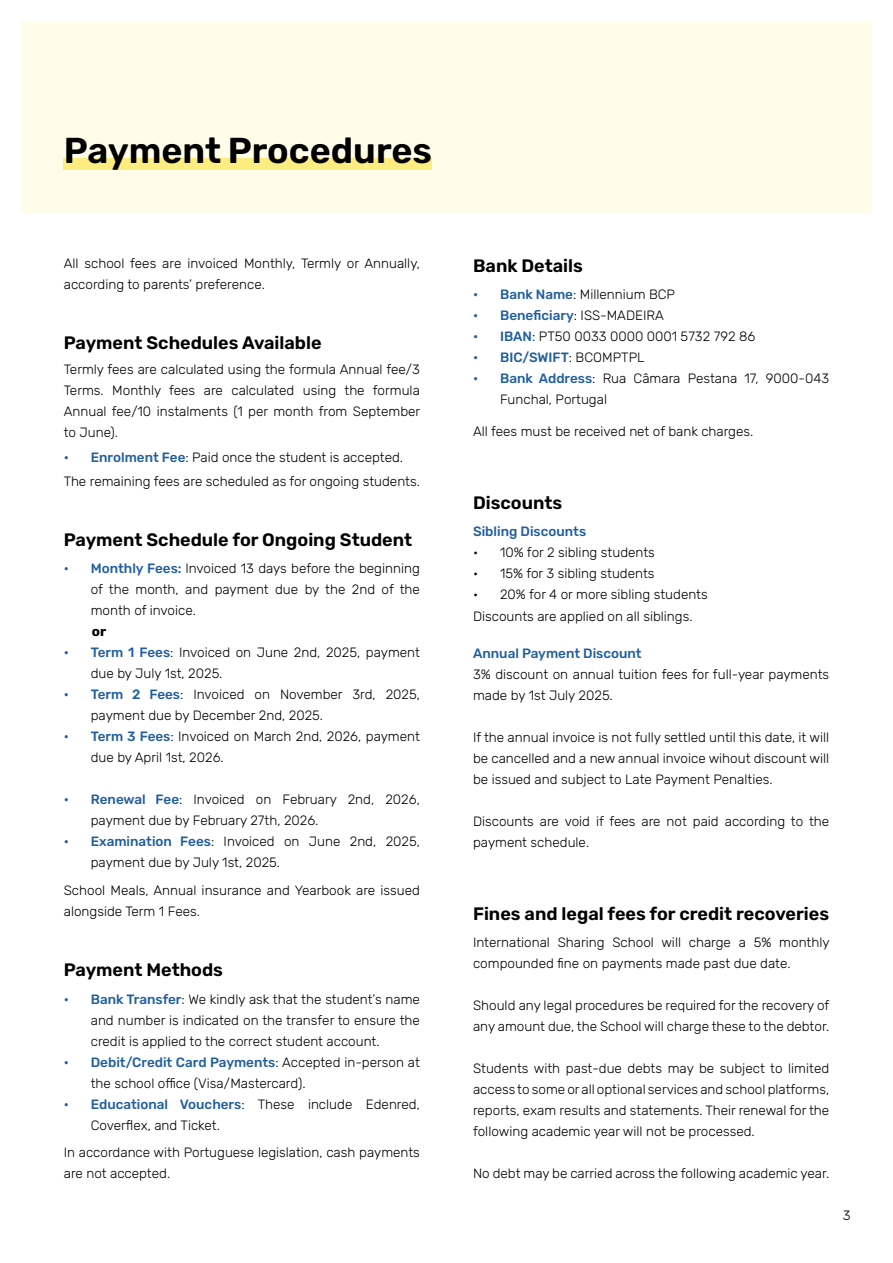
<style>
.page{position:relative;width:893px;height:1263px;background:#fff}
.page>*{position:absolute;margin:0;border:0;box-sizing:border-box;transform-origin:0 0}
.t1{font:600 36px "Rubik";color:#000}
.t2{font:600 18px "Rubik";color:#000}
.t3{font:300 13.5px/21px "Rubik";color:#000}
.t4{font:500 13.5px "Rubik";color:#205e9e}
.t5{font:700 13.5px "Rubik";color:#000}
.s1{font-weight:500;color:#205e9e}
.s2{font-weight:300;color:#000}
</style>
<div class="page">
<div style="left:21px;top:21px;width:851px;height:192px;background:#fffde9"></div>
<div style="left:64px;top:159px;width:368px;height:11px;background:#fded80"></div>
<h1 class="t1" style="left:64px;top:130px;width:370px">Payment Procedures</h1>
<p class="t3" style="left:64px;top:253px;width:358px">All school fees are invoiced Monthly, Termly or Annually, according to parents’ preference.</p>
<h2 class="t2" style="left:64px;top:333px;width:259px">Payment Schedules Available</h2>
<p class="t3" style="left:64px;top:360px;width:358px;text-align:justify">Termly fees are calculated using the formula Annual fee/3<br>Terms. Monthly fees are calculated using the formula Annual fee/10 instalments (1 per month from September to June).</p>
<p class="t3" style="left:64px;top:447px;width:341px"><span class="s1">• Enrolment Fee</span>: Paid once the student is accepted.</p>
<p class="t3" style="left:64px;top:471px;width:358px">The remaining fees are scheduled as for ongoing students.</p>
<h2 class="t2" style="left:64px;top:530px;width:350px">Payment Schedule for Ongoing Student</h2>
<p class="t3" style="left:91px;top:558px;width:331px;text-align:justify;text-indent:-27px"><span class="s1">• Monthly Fees:</span> Invoiced 13 days before the beginning of the month, and payment due by the 2nd of the month of invoice.</p>
<p class="t5" style="left:92px;top:624px;width:16px">or</p>
<p class="t3" style="left:91px;top:642px;width:331px;text-indent:-27px"><span class="s1">• Term 1 Fees</span>: Invoiced on June 2nd, 2025, payment due by July 1st, 2025.</p>
<p class="t3" style="left:91px;top:684px;width:331px;text-indent:-27px"><span class="s1">• Term 2 Fees</span>: Invoiced on November 3rd, 2025, payment due by December 2nd, 2025.</p>
<p class="t3" style="left:91px;top:726px;width:331px;text-indent:-27px"><span class="s1">• Term 3 Fees</span>: Invoiced on March 2nd, 2026, payment due by April 1st, 2026.</p>
<p class="t3" style="left:91px;top:789px;width:331px;text-indent:-27px"><span class="s1">• Renewal Fee</span>: Invoiced on February 2nd, 2026, payment due by February 27th, 2026.</p>
<p class="t3" style="left:91px;top:831px;width:331px;text-indent:-27px"><span class="s1">• Examination Fees</span>: Invoiced on June 2nd, 2025, payment due by July 1st, 2025.</p>
<p class="t3" style="left:64px;top:880px;width:358px">School Meals, Annual insurance and Yearbook are issued alongside Term 1 Fees.</p>
<h2 class="t2" style="left:64px;top:959px;width:161px">Payment Methods</h2>
<p class="t3" style="left:91px;top:989px;width:331px;text-align:justify;text-indent:-27px"><span class="s1">• Bank Transfer</span>: We kindly ask that the student’s name and number is indicated on the transfer to ensure the credit is applied to the correct student account.</p>
<p class="t3" style="left:91px;top:1052px;width:331px;text-indent:-27px"><span class="s1">• Debit/Credit Card Payments</span>: Accepted in-person at the school office (Visa/Mastercard).</p>
<p class="t3" style="left:91px;top:1094px;width:331px;text-indent:-27px"><span class="s1">• Educational Vouchers</span>: These include Edenred,<br>Coverflex, and Ticket.</p>
<p class="t3" style="left:64px;top:1142px;width:358px">In accordance with Portuguese legislation, cash payments are not accepted.</p>
<h2 class="t2" style="left:473px;top:255px;width:111px">Bank Details</h2>
<p class="t3" style="left:473px;top:284px;width:204px"><span class="s1">• Bank Name</span>: Millennium BCP</p>
<p class="t4" style="left:473px;top:308px;width:192px">• Beneficiary<span class="s2">: ISS-MADEIRA</span></p>
<p class="t3" style="left:473px;top:326px;width:284px"><span class="s1">• IBAN</span>: PT50 0033 0000 0001 5732 792 86</p>
<p class="t4" style="left:473px;top:350px;width:173px">• BIC/SWIFT<span class="s2">: BCOMPTPL</span></p>
<p class="t3" style="left:500px;top:369px;width:331px;text-indent:-27px"><span class="s1">• Bank Address</span>: Rua Câmara Pestana 17, 9000-043<br>Funchal, Portugal</p>
<p class="t3" style="left:473px;top:421px;width:282px">All fees must be received net of bank charges.</p>
<h2 class="t2" style="left:473px;top:492px;width:91px">Discounts</h2>
<p class="t4" style="left:473px;top:524px;width:115px">Sibling Discounts</p>
<p class="t3" style="left:473px;top:543px;width:183px">• 10% for 2 sibling students</p>
<p class="t3" style="left:473px;top:564px;width:183px">• 15% for 3 sibling students</p>
<p class="t3" style="left:473px;top:585px;width:236px">• 20% for 4 or more sibling students</p>
<p class="t3" style="left:473px;top:606px;width:221px">Discounts are applied on all siblings.</p>
<p class="t4" style="left:473px;top:645px;width:170px">Annual Payment Discount</p>
<p class="t3" style="left:473px;top:664px;width:358px">3% discount on annual tuition fees for full-year payments made by 1st July 2025.</p>
<p class="t3" style="left:473px;top:727px;width:358px;text-align:justify">If the annual invoice is not fully settled until this date, it will be cancelled and a new annual invoice wihout discount will be issued and subject to Late Payment Penalties.</p>
<p class="t3" style="left:473px;top:811px;width:358px">Discounts are void if fees are not paid according to the payment schedule.</p>
<h2 class="t2" style="left:473px;top:903px;width:358px">Fines and legal fees for credit recoveries</h2>
<p class="t3" style="left:473px;top:932px;width:358px">International Sharing School will charge a 5% monthly compounded fine on payments made past due date.</p>
<p class="t3" style="left:473px;top:995px;width:358px">Should any legal procedures be required for the recovery of any amount due, the School will charge these to the debtor.</p>
<p class="t3" style="left:473px;top:1058px;width:358px;text-align:justify">Students with past-due debts may be subject to limited access to some or all optional services and school platforms, reports, exam results and statements. Their renewal for the following academic year will not be processed.</p>
<p class="t3" style="left:473px;top:1163px;width:358px">No debt may be carried across the following academic year.</p>
<p class="t3" style="left:843px;top:1205px;width:9px">3</p>
</div>
